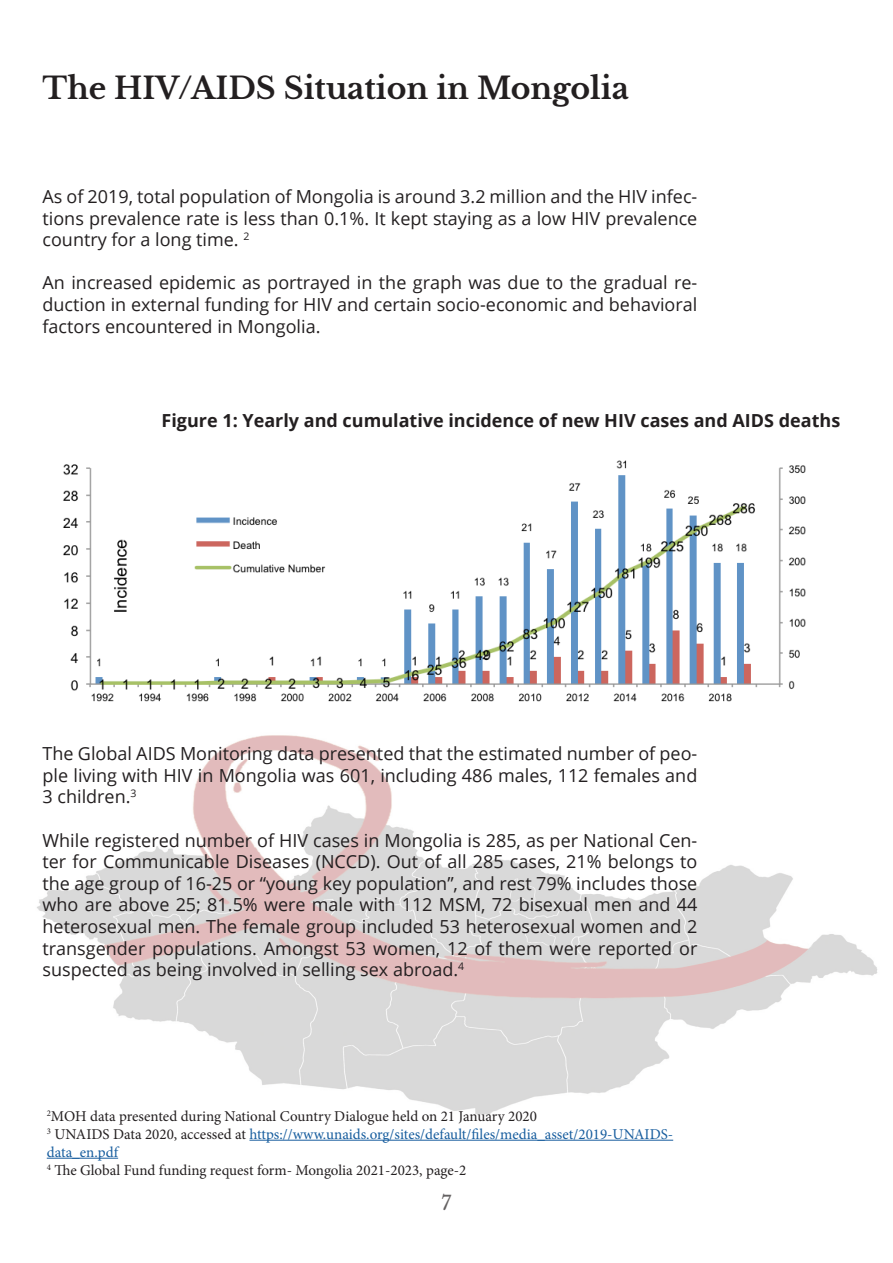
<style>
.page{position:relative;width:893px;height:1263px;background:#fff}
.page>*{position:absolute;margin:0;border:0;box-sizing:border-box;transform-origin:0 0}
.t1{font:700 30px "Libre Baskerville";color:#231f20}
.t2{font:19.5px "Libre Baskerville";color:#231f20}
.t3{font:18px/21.6px "Open Sans";color:#231f20;text-align:justify}
.t4{font:700 18px "Open Sans";color:#231f20}
.t5{font:15px "Minion Pro";color:#231f20}
.t6{font:15px "Minion Pro";color:#175d9e}
.s1{color:#231f20}
</style>
<div class="page">
<img style="left:37px;top:735px;width:841px;height:424px">
<img style="left:63px;top:460px;width:743px;height:242px">
<hr style="left:249px;top:1140px;width:424px;height:1px;background:#175d9e">
<hr style="left:47px;top:1158px;width:71px;height:1px;background:#175d9e">
<p class="t1" style="left:43px;top:70px;width:588px">The HIV/AIDS Situation in Mongolia</p>
<p class="t3" style="left:43px;top:185px;width:656px">As of 2019, total population of Mongolia is around 3.2 million and the HIV infec&shy;tions prevalence rate is less than 0.1%. It kept staying as a low HIV prevalence country for a long time. <sup>2</sup></p>
<p class="t3" style="left:43px;top:272px;width:656px">An increased epidemic as portrayed in the graph was due to the gradual re&shy;duction in external funding for HIV and certain socio-economic and behavioral factors encountered in Mongolia.</p>
<p class="t4" style="left:162px;top:408px;width:680px">Figure 1: Yearly and cumulative incidence of new HIV cases and AIDS deaths</p>
<p class="t3" style="left:43px;top:742px;width:656px">The Global AIDS Monitoring data presented that the estimated number of peo&shy;ple living with HIV in Mongolia was 601, including 486 males, 112 females and 3 children.<sup>3</sup></p>
<p class="t3" style="left:43px;top:829px;width:656px">While registered number of HIV cases in Mongolia is 285, as per National Cen&shy;ter for Communicable Diseases (NCCD). Out of all 285 cases, 21% belongs to the age group of 16-25 or “young key population”, and rest 79% includes those who are above 25; 81.5% were male with 112 MSM, 72 bisexual men and 44 heterosexual men. The female group included 53 heterosexual women and 2 transgender populations. Amongst 53 women, 12 of them were reported or suspected as being involved in selling sex abroad.<sup>4</sup></p>
<p class="t5" style="left:47px;top:1106px;width:492px"><sup>2</sup>MOH data presented during National Country Dialogue held on 21 January 2020</p>
<p class="t6" style="left:47px;top:1124px;width:628px"><sup>3</sup> <span class="s1">UNAIDS Data 2020, accessed at</span> https://www.unaids.org/sites/default/files/media_asset/2019-UNAIDS-</p>
<p class="t6" style="left:47px;top:1142px;width:73px">data_en.pdf</p>
<p class="t5" style="left:47px;top:1160px;width:421px"><sup>4</sup> The Global Fund funding request form- Mongolia 2021-2023, page-2</p>
<p class="t2" style="left:442px;top:1191px;width:11px">7</p>
</div>
